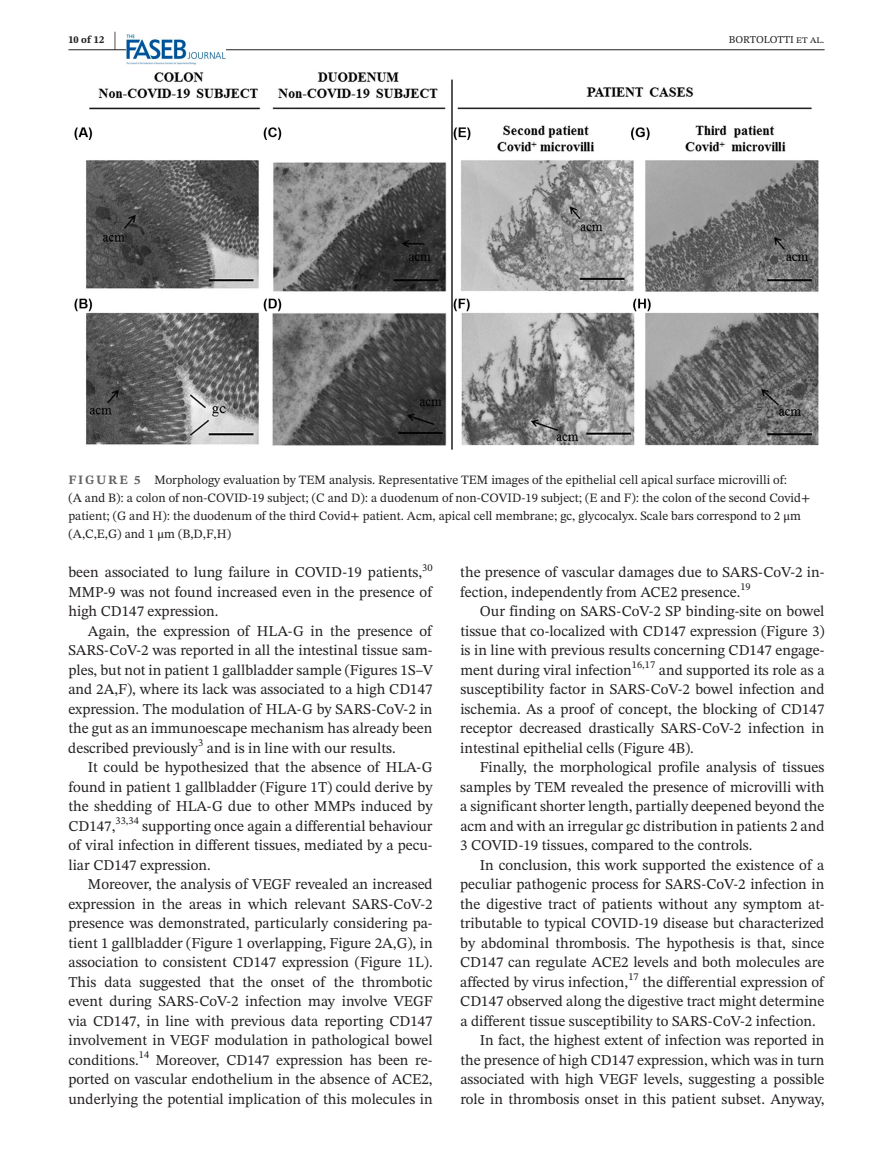
<style>
.page{position:relative;width:893px;height:1174px;background:#fff}
.page>*{position:absolute;margin:0;border:0;box-sizing:border-box;transform-origin:0 0}
.t1{font:15px/19.5px "STIX Two Text";color:#231f20;text-align:justify}
.t2{font:12.75px/18px "STIX Two Text";color:#231f20}
.t3{font:10.5px "STIX Two Text";color:#231f20}
.t4{font:700 10.5px "STIX Two Text";color:#231f20}
.s1{font-size:21px}
.s2{font-weight:700;color:#636366}
.s3{font-family:"STIX"}
</style>
<div class="page">
<hr style="left:68px;top:49px;width:756px;height:1px;background:#231f20">
<img style="left:126px;top:35px;width:99px;height:30px">
<img style="left:74px;top:72px;width:745px;height:378px">
<p class="t4" style="left:68px;top:32px;width:50px">10 of 12 <span class="s1">|</span></p>
<p class="t3" style="left:729px;top:32px;width:97px">BORTOLOTTI et al.</p>
<p class="t2" style="left:68px;top:471px;width:743px"><span class="s2">FIGURE 5</span> Morphology evaluation by TEM analysis. Representative TEM images of the epithelial cell apical surface microvilli of:<br>(A and B): a colon of non-COVID-19 subject; (C and D): a duodenum of non-COVID-19 subject; (E and F): the colon of the second Covid+ patient; (G and H): the duodenum of the third Covid+ patient. Acm, apical cell membrane; gc, glycocalyx. Scale bars correspond to 2 <span class="s3">μ</span>m (A,C,E,G) and 1 <span class="s3">μ</span>m (B,D,F,H)</p>
<p class="t1" style="left:68px;top:562px;width:355px">been associated to lung failure in COVID-19 patients,</p>
<p class="t3" style="left:422px;top:559px;width:12px">30</p>
<p class="t1" style="left:68px;top:582px;width:365px">MMP-9 was not found increased even in the presence of high CD147 expression.</p>
<p class="t1" style="left:68px;top:621px;width:366px;text-indent:20px">Again, the expression of HLA-G in the presence of SARS-CoV-2 was reported in all the intestinal tissue sam&shy;ples, but not in patient 1 gallbladder sample (Figures 1S–V and 2A,F), where its lack was associated to a high CD147 expression. The modulation of HLA-G by SARS-CoV-2 in the gut as an immunoescape mechanism has already been described previously</p>
<p class="t3" style="left:198px;top:735px;width:7px">3</p>
<p class="t1" style="left:207px;top:738px;width:190px">and is in line with our results.</p>
<p class="t1" style="left:88px;top:757px;width:346px">It could be hypothesized that the absence of HLA-G</p>
<p class="t1" style="left:68px;top:777px;width:366px">found in patient 1 gallbladder (Figure 1T) could derive by</p>
<p class="t1" style="left:68px;top:796px;width:366px">the shedding of HLA-G due to other MMPs induced by</p>
<p class="t1" style="left:68px;top:816px;width:49px">CD147,</p>
<p class="t3" style="left:115px;top:813px;width:25px">33,34</p>
<p class="t1" style="left:68px;top:816px;width:366px;text-indent:74px">supporting once again a differential behaviour of viral infection in different tissues, mediated by a pecu&shy;liar CD147 expression.</p>
<p class="t1" style="left:68px;top:874px;width:366px;text-indent:20px">Moreover, the analysis of VEGF revealed an increased expression in the areas in which relevant SARS-CoV-2 presence was demonstrated, particularly considering pa&shy;tient 1 gallbladder (Figure 1 overlapping, Figure 2A,G), in association to consistent CD147 expression (Figure 1L).<br>This data suggested that the onset of the thrombotic event during SARS-CoV-2 infection may involve VEGF via CD147, in line with previous data reporting CD147 involvement in VEGF modulation in pathological bowel conditions.</p>
<p class="t3" style="left:139px;top:1047px;width:12px">14</p>
<p class="t1" style="left:68px;top:1050px;width:366px;text-indent:87px">Moreover, CD147 expression has been re&shy;ported on vascular endothelium in the absence of ACE2, underlying the potential implication of this molecules in</p>
<p class="t1" style="left:460px;top:562px;width:366px">the presence of vascular damages due to SARS-CoV-2 in&shy;fection, independently from ACE2 presence.</p>
<p class="t3" style="left:740px;top:579px;width:12px">19</p>
<p class="t1" style="left:460px;top:601px;width:366px;text-indent:19px">Our finding on SARS-CoV-2 SP binding-site on bowel tissue that co-localized with CD147 expression (Figure 3) is in line with previous results concerning CD147 engage&shy;ment during viral infection</p>
<p class="t3" style="left:632px;top:657px;width:25px">16,17</p>
<p class="t1" style="left:460px;top:660px;width:366px;text-indent:199px">and supported its role as a susceptibility factor in SARS-CoV-2 bowel infection and ischemia. As a proof of concept, the blocking of CD147 receptor decreased drastically SARS-CoV-2 infection in intestinal epithelial cells (Figure 4B).</p>
<p class="t1" style="left:460px;top:757px;width:366px;text-indent:20px">Finally, the morphological profile analysis of tissues samples by TEM revealed the presence of microvilli with a significant shorter length, partially deepened beyond the acm and with an irregular gc distribution in patients 2 and 3 COVID-19 tissues, compared to the controls.</p>
<p class="t1" style="left:460px;top:855px;width:366px;text-indent:20px">In conclusion, this work supported the existence of a peculiar pathogenic process for SARS-CoV-2 infection in the digestive tract of patients without any symptom at&shy;tributable to typical COVID-19 disease but characterized by abdominal thrombosis. The hypothesis is that, since CD147 can regulate ACE2 levels and both molecules are affected by virus infection,</p>
<p class="t3" style="left:628px;top:969px;width:12px">17</p>
<p class="t1" style="left:643px;top:972px;width:183px">the differential expression of</p>
<p class="t1" style="left:460px;top:991px;width:366px">CD147 observed along the digestive tract might determine</p>
<p class="t1" style="left:460px;top:1011px;width:357px">a different tissue susceptibility to SARS-CoV-2 infection.</p>
<p class="t1" style="left:480px;top:1030px;width:346px">In fact, the highest extent of infection was reported in</p>
<p class="t1" style="left:460px;top:1050px;width:366px">the presence of high CD147 expression, which was in turn</p>
<p class="t1" style="left:460px;top:1069px;width:366px">associated with high VEGF levels, suggesting a possible</p>
<p class="t1" style="left:460px;top:1089px;width:366px">role in thrombosis onset in this patient subset. Anyway,</p>
</div>
